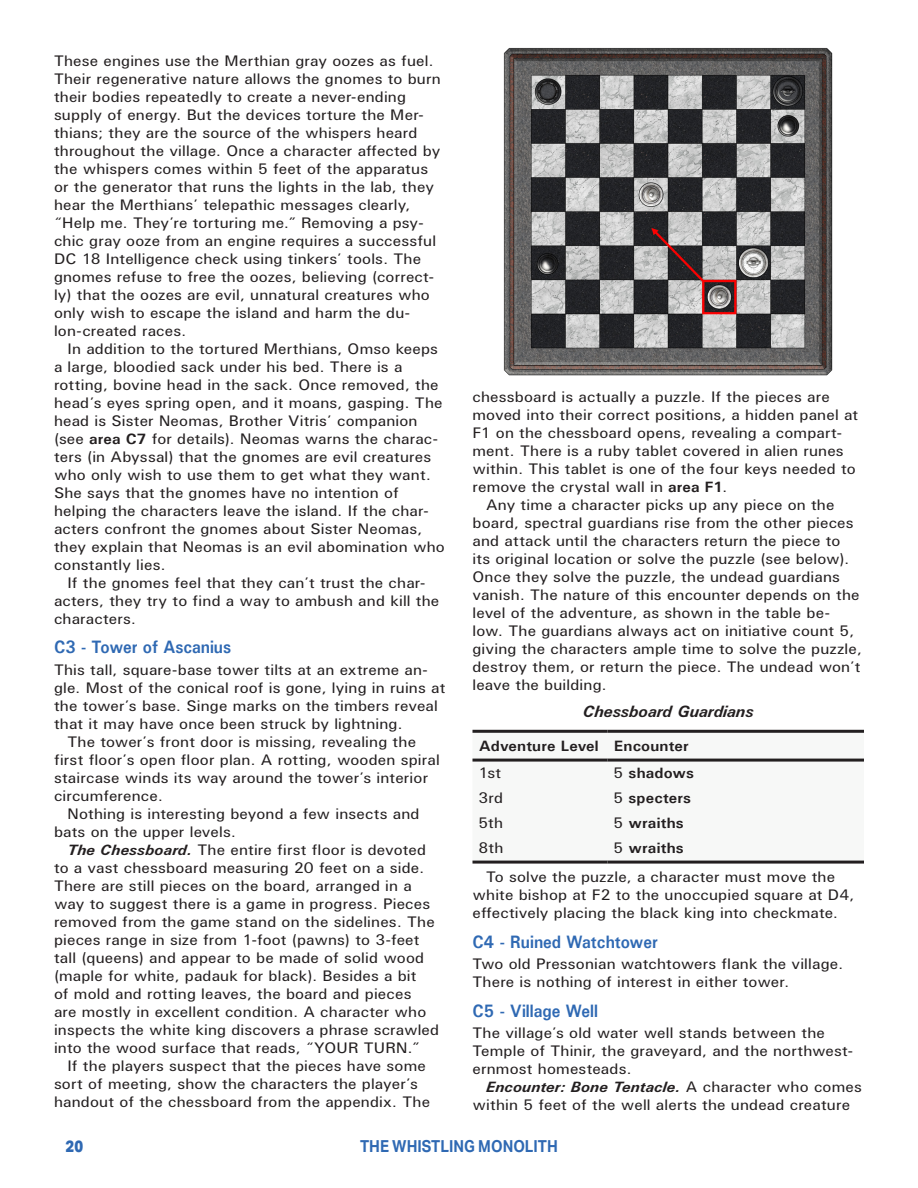
<style>
.page{position:relative;width:918px;height:1188px;background:#fff}
.page>*{position:absolute;margin:0;border:0;box-sizing:border-box;transform-origin:0 0}
.p_H4{font:700 18px "U001";color:#2f69b3;scale:.9 1}
.t1{font:700 16.5px "Aktiv Grotesk";color:#2f69b3;scale:.9 1}
.p_Table_Title{font:italic 700 16.5px "U001";color:#231f20}
.t2{font:800 16.5px "Aktiv Grotesk";color:#2f69b3;scale:.9 1}
.p_body{font:15px/18px "U001";letter-spacing:.01em;color:#231f20;scale:1.05 1}
.p_body_no_indent{font:15px/18px "U001";letter-spacing:.01em;color:#231f20;scale:1.05 1}
.p_table_body{font:700 15px "U001";letter-spacing:.01em;color:#231f20;scale:1.05 1}
.p_table_header{font:700 15px "U001";letter-spacing:.01em;color:#231f20;scale:1.05 1}
.p_table_body-2{font:15px "U001";letter-spacing:.005em;color:#231f20;scale:1.05 1}
.s1{font-weight:700}
.s2{font-weight:700;font-style:italic}
.s3{font-weight:400}
</style>
<div class="page">
<svg style="left:472px;top:758px;width:392px;height:103px"></svg>
<hr style="left:472px;top:730px;width:136px;height:3px;background:#231f20">
<hr style="left:608px;top:730px;width:256px;height:3px;background:#231f20">
<hr style="left:472px;top:759px;width:136px;height:3px;background:#231f20">
<hr style="left:608px;top:759px;width:256px;height:3px;background:#231f20">
<hr style="left:472px;top:861px;width:136px;height:3px;background:#231f20">
<hr style="left:608px;top:861px;width:256px;height:3px;background:#231f20">
<img style="left:503px;top:48px;width:330px;height:328px">
<p class="p_body" style="left:54px;top:51px;width:370px">These engines use the Merthian gray oozes as fuel.<br>Their regenerative nature allows the gnomes to burn their bodies repeatedly to create a never-ending supply of energy. But the devices torture the Mer&shy;thians; they are the source of the whispers heard throughout the village. Once a character affected by the whispers comes within 5 feet of the apparatus or the generator that runs the lights in the lab, they hear the Merthians’ telepathic messages clearly, “Help me. They’re torturing me.” Removing a psy&shy;chic gray ooze from an engine requires a successful DC 18 Intelligence check using tinkers’ tools. The gnomes refuse to free the oozes, believing (correct&shy;ly) that the oozes are evil, unnatural creatures who only wish to escape the island and harm the du&shy;lon-created races.</p>
<p class="p_body" style="left:54px;top:339px;width:374px;text-indent:14px">In addition to the tortured Merthians, Omso keeps a large, bloodied sack under his bed. There is a rotting, bovine head in the sack. Once removed, the head’s eyes spring open, and it moans, gasping. The head is Sister Neomas, Brother Vitris’ companion (see <span class="s1">area C7</span> for details). Neomas warns the charac&shy;ters (in Abyssal) that the gnomes are evil creatures who only wish to use them to get what they want.<br>She says that the gnomes have no intention of helping the characters leave the island. If the char&shy;acters confront the gnomes about Sister Neomas, they explain that Neomas is an evil abomination who constantly lies.</p>
<p class="p_body" style="left:54px;top:573px;width:369px;text-indent:14px">If the gnomes feel that they can’t trust the char&shy;acters, they try to find a way to ambush and kill the characters.</p>
<p class="p_H4" style="left:54px;top:636px;width:199px">C3 - Tower of Ascanius</p>
<p class="p_body_no_indent" style="left:54px;top:660px;width:374px">This tall, square-base tower tilts at an extreme an&shy;gle. Most of the conical roof is gone, lying in ruins at the tower’s base. Singe marks on the timbers reveal that it may have once been struck by lightning.</p>
<p class="p_body" style="left:54px;top:732px;width:369px;text-indent:14px">The tower’s front door is missing, revealing the first floor’s open floor plan. A rotting, wooden spiral staircase winds its way around the tower’s interior circumference.</p>
<p class="p_body" style="left:54px;top:804px;width:350px;text-indent:14px">Nothing is interesting beyond a few insects and bats on the upper levels.</p>
<p class="p_body" style="left:54px;top:840px;width:368px;text-indent:14px"><span class="s2">The Chessboard.</span> The entire first floor is devoted to a vast chessboard measuring 20 feet on a side.<br>There are still pieces on the board, arranged in a way to suggest there is a game in progress. Pieces removed from the game stand on the sidelines. The pieces range in size from 1-foot (pawns) to 3-feet tall (queens) and appear to be made of solid wood (maple for white, padauk for black). Besides a bit<br>of mold and rotting leaves, the board and pieces<br>are mostly in excellent condition. A character who inspects the white king discovers a phrase scrawled into the wood surface that reads, “YOUR TURN.”</p>
<p class="p_body" style="left:54px;top:1056px;width:360px;text-indent:14px">If the players suspect that the pieces have some sort of meeting, show the characters the player’s handout of the chessboard from the appendix. The</p>
<p class="p_body" style="left:472px;top:388px;width:369px">chessboard is actually a puzzle. If the pieces are moved into their correct positions, a hidden panel at F1 on the chessboard opens, revealing a compart&shy;ment. There is a ruby tablet covered in alien runes within. This tablet is one of the four keys needed to remove the crystal wall in <span class="s1">area F1</span>.</p>
<p class="p_body" style="left:472px;top:496px;width:372px;text-indent:14px">Any time a character picks up any piece on the board, spectral guardians rise from the other pieces and attack until the characters return the piece to its original location or solve the puzzle (see below).<br>Once they solve the puzzle, the undead guardians vanish. The nature of this encounter depends on the level of the adventure, as shown in the table be&shy;low. The guardians always act on initiative count 5, giving the characters ample time to solve the puzzle, destroy them, or return the piece. The undead won’t leave the building.</p>
<p class="p_Table_Title" style="left:583px;top:701px;width:172px">Chessboard Guardians</p>
<p class="p_table_header" style="left:479px;top:737px;width:115px">Adventure Level</p>
<p class="p_table_header" style="left:614px;top:737px;width:72px">Encounter</p>
<p class="p_table_body-2" style="left:478px;top:764px;width:23px">1st</p>
<p class="p_table_body" style="left:614px;top:764px;width:78px"><span class="s3">5</span> shadows</p>
<p class="p_table_body-2" style="left:478px;top:789px;width:25px">3rd</p>
<p class="p_table_body" style="left:614px;top:789px;width:75px"><span class="s3">5</span> specters</p>
<p class="p_table_body-2" style="left:478px;top:814px;width:25px">5th</p>
<p class="p_table_body" style="left:614px;top:814px;width:68px"><span class="s3">5</span> wraiths</p>
<p class="p_table_body-2" style="left:478px;top:839px;width:25px">8th</p>
<p class="p_table_body" style="left:614px;top:839px;width:68px"><span class="s3">5</span> wraiths</p>
<p class="p_body" style="left:472px;top:868px;width:365px;text-indent:14px">To solve the puzzle, a character must move the white bishop at F2 to the unoccupied square at D4, effectively placing the black king into checkmate.</p>
<p class="p_H4" style="left:472px;top:930px;width:207px">C4 - Ruined Watchtower</p>
<p class="p_body_no_indent" style="left:472px;top:955px;width:355px">Two old Pressonian watchtowers flank the village.<br>There is nothing of interest in either tower.</p>
<p class="p_H4" style="left:472px;top:999px;width:141px">C5 - Village Well</p>
<p class="p_body_no_indent" style="left:472px;top:1024px;width:364px">The village’s old water well stands between the<br>Temple of Thinir, the graveyard, and the northwest&shy;ernmost homesteads.</p>
<p class="p_body" style="left:472px;top:1078px;width:372px;text-indent:14px"><span class="s2">Encounter: Bone Tentacle.</span> A character who comes within 5 feet of the well alerts the undead creature</p>
<p class="t2" style="left:66px;top:1137px;width:21px">20</p>
<p class="t1" style="left:360px;top:1137px;width:221px">THE WHISTLING MONOLITH</p>
</div>
